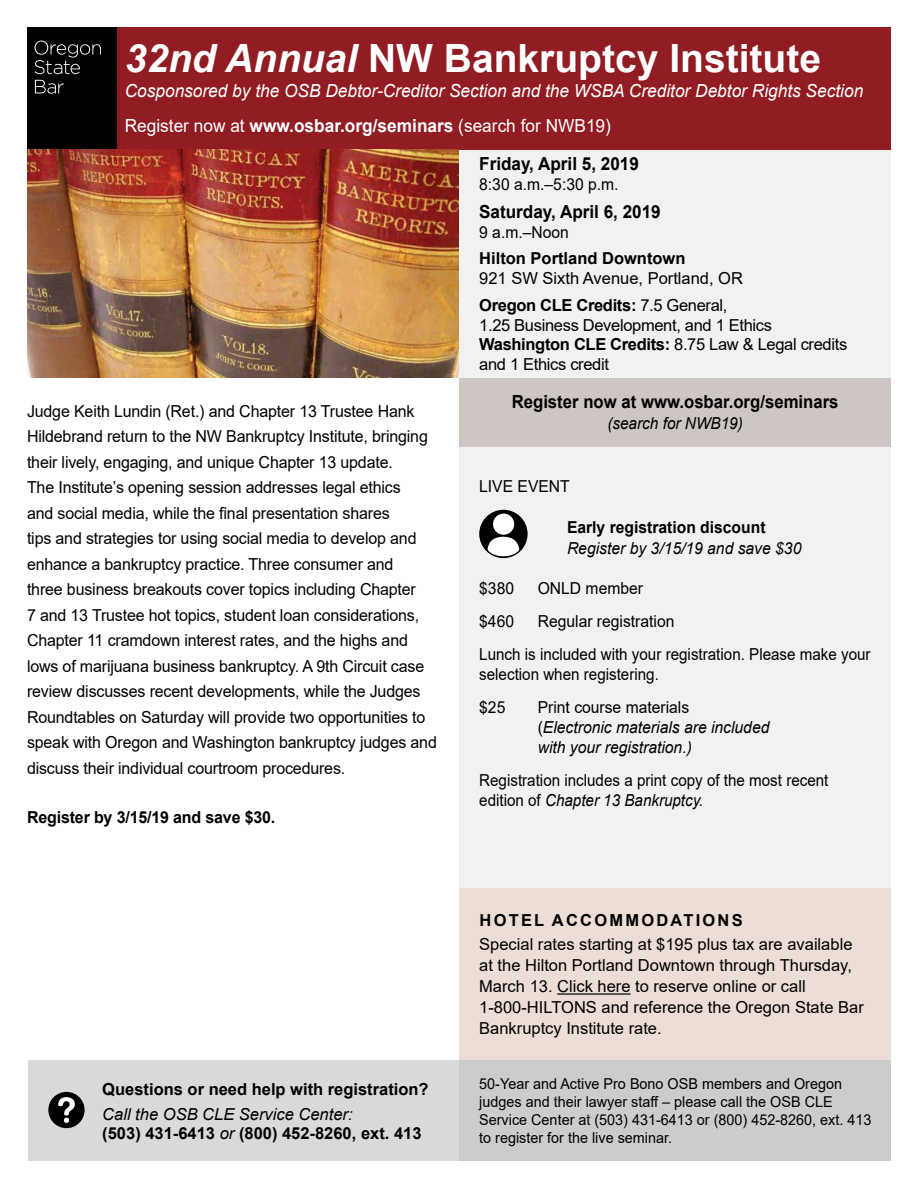
<style>
.page{position:relative;width:918px;height:1188px;background:#fff}
.page>*{position:absolute;margin:0;border:0;box-sizing:border-box;transform-origin:0 0}
.t1{font:700 39px "Arial";color:#fff}
.t2{font:italic 18px "Arial";color:#fff;scale:.96 1}
.t3{font:18px "Arial";color:#fff;scale:.96 1}
.t4{font:700 18px "Arial";color:#000;scale:.95 1}
.t5{font:700 18px "Arial";color:#000;scale:.93 1}
.Upcoming_Seminar{font:16.5px/25.5px "Arial";letter-spacing:-.01em;color:#000}
.Upcoming_Seminar-2{font:700 16.5px/19.5px "Arial";color:#000}
.Upcoming_Seminar-3{font:16.5px/19.5px "Arial";letter-spacing:-.01em;color:#000;scale:.92 1}
.t6{font:italic 16.5px/19.8px "Arial";color:#000;scale:.95 1}
.Upcoming_Seminar-4{font:16.5px "Arial";letter-spacing:-.01em;color:#000;scale:.95 1}
.Upcoming_Seminar-5{font:700 16.5px "Arial";letter-spacing:.135em;color:#000}
.t7{font:italic 16.5px "Arial";color:#000;scale:.93 1}
.t8{font:15px/18px "Arial";color:#000;scale:.96 1}
.s1{font-style:italic}
.s2{font-weight:700}
.s3{font-weight:400;font-style:italic}
.s4{font-weight:700;font-style:normal}
.s5{font-style:normal}
</style>
<div class="page">
<div style="left:459px;top:149px;width:431px;height:229px;background:#f1f1f2"></div>
<div style="left:459px;top:446px;width:432px;height:615px;background:#f1f1f2"></div>
<div style="left:459px;top:888px;width:431px;height:173px;background:#ecddd7"></div>
<hr style="left:557px;top:993px;width:74px;height:2px;background:#000">
<div style="left:479px;top:510px;width:49px;height:48px;background:#000;border-radius:50%"></div>
<div style="left:493px;top:514px;width:21px;height:21px;background:#fff;border-radius:50%"></div>
<svg style="left:487px;top:537px;width:32px;height:20px"></svg>
<div style="left:459px;top:1061px;width:431px;height:100px;background:#ccc"></div>
<div style="left:459px;top:378px;width:432px;height:68px;background:#cdc6c3"></div>
<div style="left:28px;top:1061px;width:431px;height:100px;background:#d9d9d9"></div>
<div style="left:48px;top:1092px;width:37px;height:36px;background:#000;border-radius:50%"></div>
<svg style="left:58px;top:1097px;width:17px;height:26px"></svg>
<div style="left:111px;top:27px;width:780px;height:122px;background:#911c23"></div>
<div style="left:27px;top:27px;width:90px;height:122px;background:#000"></div>
<img style="left:27px;top:149px;width:432px;height:229px">
<svg style="left:35px;top:41px;width:66px;height:33px"></svg>
<svg style="left:35px;top:80px;width:29px;height:14px"></svg>
<p class="t1" style="left:125px;top:31px;width:698px"><span class="s1">32nd Annual</span> NW Bankruptcy Institute</p>
<p class="t2" style="left:125px;top:79px;width:771px">Cosponsored by the OSB Debtor-Creditor Section and the WSBA Creditor Debtor Rights Section</p>
<p class="t3" style="left:125px;top:113px;width:508px">Register now at <span class="s2">www.osbar.org/seminars</span> (search for NWB19)</p>
<p class="Upcoming_Seminar" style="left:27px;top:398px;width:411px">Judge Keith Lundin (Ret.) and Chapter 13 Trustee Hank Hildebrand return to the NW Bankruptcy Institute, bringing their lively, engaging, and unique Chapter 13 update.<br>The Institute’s opening session addresses legal ethics<br>and social media, while the final presentation shares<br>tips and strategies tor using social media to develop and enhance a bankruptcy practice. Three consumer and<br>three business breakouts cover topics including Chapter<br>7 and 13 Trustee hot topics, student loan considerations, Chapter 11 cramdown interest rates, and the highs and lows of marijuana business bankruptcy. A 9th Circuit case review discusses recent developments, while the Judges Roundtables on Saturday will provide two opportunities to speak with Oregon and Washington bankruptcy judges and discuss their individual courtroom procedures.</p>
<p class="Upcoming_Seminar-2" style="left:27px;top:808px;width:250px">Register by 3/15/19 and save $30.</p>
<p class="Upcoming_Seminar-2" style="left:102px;top:1079px;width:328px">Questions or need help with registration?</p>
<p class="Upcoming_Seminar-2" style="left:102px;top:1104px;width:321px"><span class="s3">Call the OSB CLE Service Center:<br></span>(503) 431-6413 <span class="s3">or</span> (800) 452-8260, ext. 413</p>
<p class="t4" style="left:479px;top:151px;width:170px">Friday, April 5, 2019</p>
<p class="Upcoming_Seminar-4" style="left:479px;top:173px;width:148px">8:30 a.m.–5:30 p.m.</p>
<p class="t4" style="left:479px;top:199px;width:193px">Saturday, April 6, 2019</p>
<p class="Upcoming_Seminar-4" style="left:479px;top:221px;width:96px">9 a.m.–Noon</p>
<p class="Upcoming_Seminar-2" style="left:479px;top:249px;width:208px">Hilton Portland Downtown</p>
<p class="Upcoming_Seminar" style="left:479px;top:266px;width:265px">921 SW Sixth Avenue, Portland, OR</p>
<p class="Upcoming_Seminar" style="left:479px;top:295px;width:370px;line-height:19.8px"><span class="s2">Oregon CLE Credits:</span> 7.5 General,<br>1.25 Business Development, and 1 Ethics<br><span class="s2">Washington CLE Credits:</span> 8.75 Law &amp; Legal credits</p>
<p class="Upcoming_Seminar" style="left:479px;top:352px;width:131px">and 1 Ethics credit</p>
<p class="t5" style="left:512px;top:389px;width:353px">Register now at www.osbar.org/seminars</p>
<p class="t7" style="left:607px;top:413px;width:147px">(search for NWB19)</p>
<p class="Upcoming_Seminar-4" style="left:479px;top:475px;width:97px">LIVE EVENT</p>
<p class="t6" style="left:567px;top:517px;width:248px;line-height:21px"><span class="s4">Early registration discount<br></span>Register by 3/15/19 and save $30</p>
<p class="Upcoming_Seminar-4" style="left:479px;top:577px;width:38px">$380</p>
<p class="Upcoming_Seminar-4" style="left:538px;top:577px;width:112px">ONLD member</p>
<p class="Upcoming_Seminar-4" style="left:479px;top:610px;width:38px">$460</p>
<p class="Upcoming_Seminar-4" style="left:538px;top:610px;width:145px">Regular registration</p>
<p class="Upcoming_Seminar-3" style="left:479px;top:644px;width:427px">Lunch is included with your registration. Please make your selection when registering.</p>
<p class="Upcoming_Seminar-4" style="left:479px;top:696px;width:29px">$25</p>
<p class="t6" style="left:538px;top:697px;width:245px"><span class="s5">Print course materials<br>(</span>Electronic materials are included with your registration.)</p>
<p class="Upcoming_Seminar-3" style="left:479px;top:770px;width:381px">Registration includes a print copy of the most recent edition of <span class="s1">Chapter 13 Bankruptcy.</span></p>
<p class="Upcoming_Seminar-5" style="left:480px;top:909px;width:265px">HOTEL ACCOMMODATIONS</p>
<p class="Upcoming_Seminar" style="left:479px;top:934px;width:386px;line-height:21px">Special rates starting at $195 plus tax are available at the Hilton Portland Downtown through Thursday, March 13. Click here to reserve online or call 1-800-HILTONS and reference the Oregon State Bar Bankruptcy Institute rate.</p>
<p class="t8" style="left:479px;top:1075px;width:410px">50-Year and Active Pro Bono OSB members and Oregon judges and their lawyer staff – please call the OSB CLE Service Center at (503) 431-6413 or (800) 452-8260, ext. 413 to register for the live seminar.</p>
</div>
